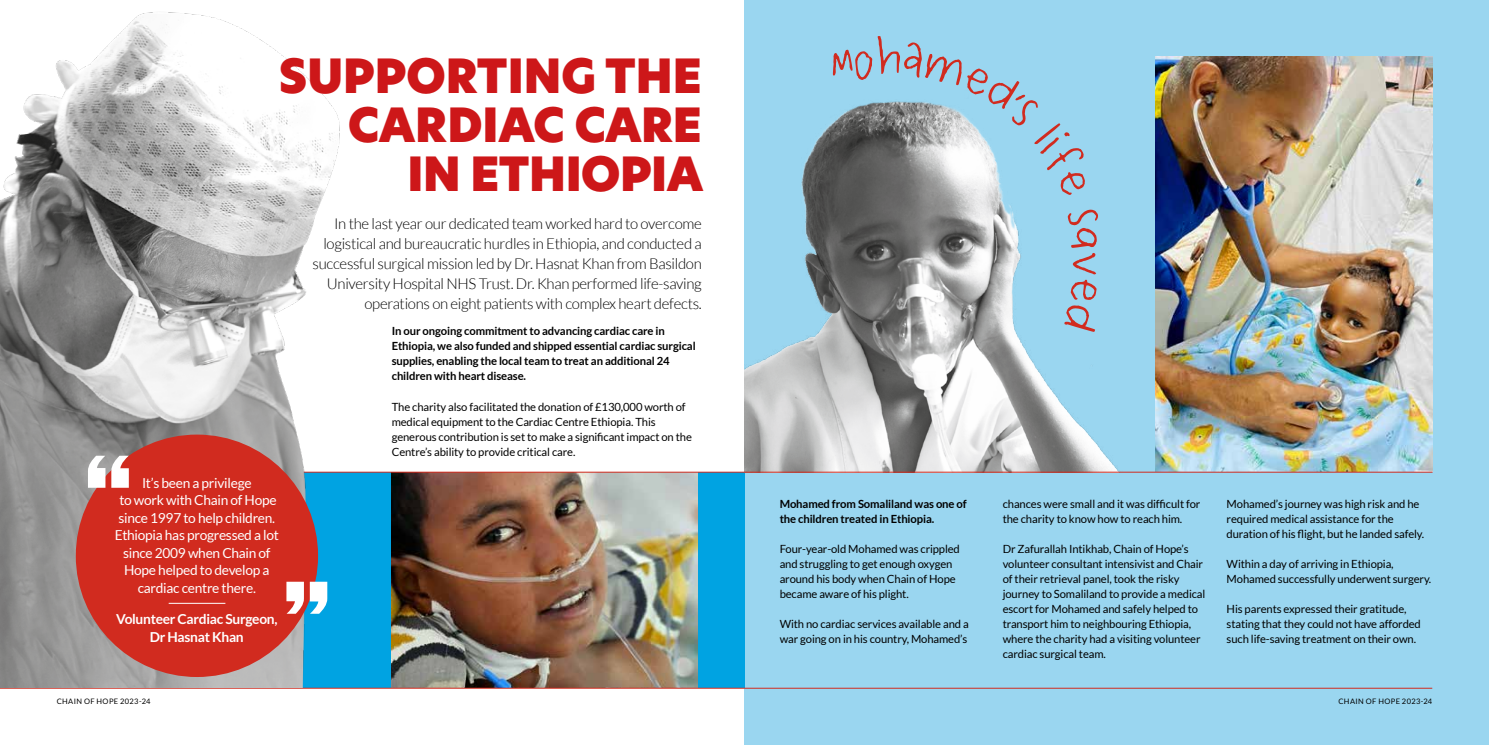
<style>
.page{position:relative;width:1489px;height:745px;background:#fff}
.page>*{position:absolute;margin:0;border:0;box-sizing:border-box;transform-origin:0 0}
.t1{font:113.5px "Helvetica Inserat LT Std";color:#fff}
.t2{font:46.12px/48.8px "New Hero Super";letter-spacing:-.005em;color:#cd1719;text-align:right}
.t3{font:300 15px/20px "Lato";letter-spacing:-.02em;color:#000;text-align:right}
.t4{font:13.75px/17.5px "Lato";letter-spacing:-.02em;color:#fff;text-align:center}
.t5{font:700 13.75px/17.5px "Lato";letter-spacing:-.02em;color:#fff;text-align:center}
.t6{font:11.25px/15px "Lato";letter-spacing:-.01em;color:#000}
.t7{font:700 11.25px/15px "Lato";letter-spacing:-.01em;color:#000}
.t8{font:7.5px "Lato";letter-spacing:.05em;color:#000}
</style>
<div class="page">
<div style="left:744px;top:0;width:744px;height:744px;background:#9ad6f0"></div>
<img style="left:1155px;top:57px;width:276px;height:414px">
<div style="left:0;top:472px;width:744px;height:215px;background:#00a3e2"></div>
<img style="left:392px;top:472px;width:305px;height:215px">
<hr style="left:0;top:687px;width:1431px;height:1px;background:#d12b1f">
<img style="left:744px;top:127px;width:374px;height:344px">
<hr style="left:280px;top:471px;width:1152px;height:1px;background:#d12b1f">
<img style="left:0;top:12px;width:372px;height:675px">
<div style="left:76px;top:434px;width:242px;height:242px;background:#d12b1f;border-radius:50%"></div>
<hr style="left:169px;top:602px;width:56px;height:1px;background:#fff">
<svg style="left:828px;top:101px;width:259px;height:96px"></svg>
<svg style="left:1062px;top:207px;width:39px;height:126px"></svg>
<h2 class="t2" style="left:279px;top:53px;width:426px">SUPPORTING THE<br>CARDIAC CARE<br>IN ETHIOPIA</h2>
<p class="t3" style="left:312px;top:213px;width:391px">In the last year our dedicated team worked hard to overcome logistical and bureaucratic hurdles in Ethiopia, and conducted a successful surgical mission led by Dr. Hasnat Khan from Basildon University Hospital NHS Trust. Dr. Khan performed life-saving operations on eight patients with complex heart defects.</p>
<p class="t7" style="left:392px;top:323px;width:305px">In our ongoing commitment to advancing cardiac care in Ethiopia, we also funded and shipped essential cardiac surgical supplies, enabling the local team to treat an additional 24 children with heart disease.</p>
<p class="t6" style="left:392px;top:398px;width:302px">The charity also facilitated the donation of £130,000 worth of medical equipment to the Cardiac Centre Ethiopia. This generous contribution is set to make a significant impact on the Centre’s ability to provide critical care.</p>
<h1 class="t1" style="left:80px;top:433px;width:58px">“</h1>
<p class="t4" style="left:115px;top:473px;width:166px">It’s been a privilege<br>to work with Chain of Hope since 1997 to help children.<br>Ethiopia has progressed a lot since 2009 when Chain of<br>Hope helped to develop a cardiac centre there.</p>
<p class="t5" style="left:116px;top:610px;width:163px">Volunteer Cardiac Surgeon,<br>Dr Hasnat Khan</p>
<h1 class="t1" style="left:335px;top:635px;width:58px;rotate:-180deg">“</h1>
<p class="t8" style="left:57px;top:696px;width:95px">CHAIN OF HOPE 2023-24</p>
<p class="t7" style="left:779px;top:496px;width:188px">Mohamed from Somaliland was one of the children treated in Ethiopia.</p>
<p class="t6" style="left:779px;top:541px;width:182px">Four-year-old Mohamed was crippled and struggling to get enough oxygen around his body when Chain of Hope became aware of his plight.</p>
<p class="t6" style="left:779px;top:616px;width:191px">With no cardiac services available and a war going on in his country, Mohamed’s</p>
<p class="t6" style="left:1002px;top:496px;width:199px">chances were small and it was difficult for the charity to know how to reach him.</p>
<p class="t6" style="left:1002px;top:541px;width:204px">Dr Zafurallah Intikhab, Chain of Hope’s volunteer consultant intensivist and Chair of their retrieval panel, took the risky journey to Somaliland to provide a medical escort for Mohamed and safely helped to transport him to neighbouring Ethiopia, where the charity had a visiting volunteer cardiac surgical team.</p>
<p class="t6" style="left:1226px;top:496px;width:199px">Mohamed’s journey was high risk and he required medical assistance for the duration of his flight, but he landed safely.</p>
<p class="t6" style="left:1226px;top:556px;width:206px">Within a day of arriving in Ethiopia,<br>Mohamed successfully underwent surgery.</p>
<p class="t6" style="left:1226px;top:601px;width:196px">His parents expressed their gratitude, stating that they could not have afforded such life-saving treatment on their own.</p>
<p class="t8" style="left:1338px;top:696px;width:95px">CHAIN OF HOPE 2023-24</p>
</div>
